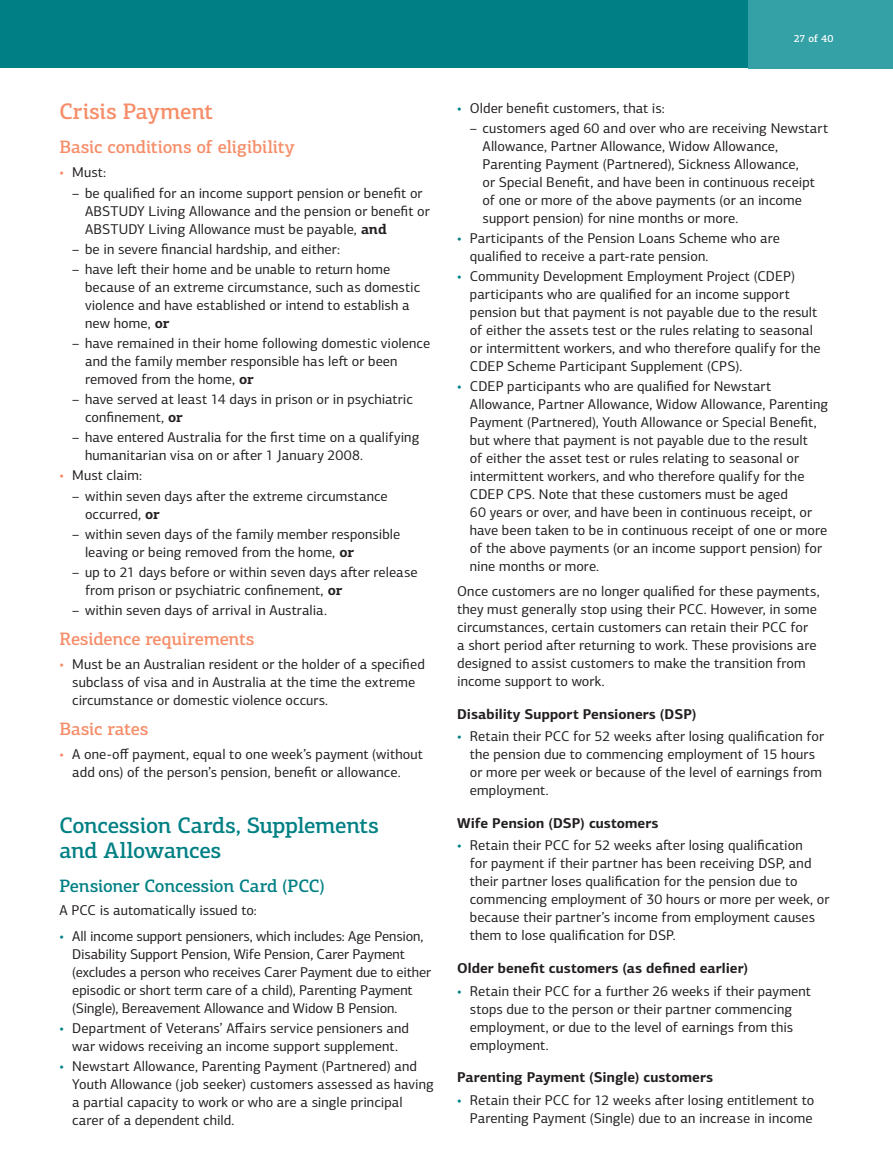
<style>
.page{position:relative;width:893px;height:1170px;background:#fff}
.page>*{position:absolute;margin:0;border:0;box-sizing:border-box;transform-origin:0 0}
.t1{font:500 22.5px/25.5px "PF Centro Slab Pro";letter-spacing:-.015em;color:#008084}
.t2{font:500 22.5px "PF Centro Slab Pro";letter-spacing:-.01em;color:#f68d68}
.t3{font:500 18px "PF Centro Slab Pro";letter-spacing:-.015em;color:#f68d68}
.t4{font:500 18px "PF Centro Slab Pro";letter-spacing:-.015em;color:#008084}
.t5{font:14.25px/18px "PF Centro Sans Pro";letter-spacing:.005em;color:#231f20}
.t6{font:700 14.25px "PF Centro Sans Pro";letter-spacing:.005em;color:#231f20}
.t7{font:500 10.5px "PF Centro Slab Pro";color:#fff}
.s1{color:#f68d68}
.s2{font-family:"PF Centro Slab Pro";font-weight:700}
.s3{color:#008084}
</style>
<div class="page">
<div style="left:0;top:0;width:893px;height:68px;background:#008084"></div>
<div style="left:748px;top:0;width:145px;height:68px;background:#33a1a6"></div>
<p class="t7" style="left:794px;top:32px;width:41px">27 of 40</p>
<h1 class="t2" style="left:60px;top:97px;width:155px">Crisis Payment</h1>
<p class="t3" style="left:60px;top:136px;width:237px">Basic conditions of eligibility</p>
<p class="t5" style="left:60px;top:163px;width:48px"><span class="s1">•</span> Must:</p>
<p class="t5" style="left:85px;top:184px;width:346px;text-indent:-13px">– be qualified for an income support pension or benefit or<br>ABSTUDY Living Allowance and the pension or benefit or<br>ABSTUDY Living Allowance must be payable, <span class="s2">and</span></p>
<p class="t5" style="left:72px;top:240px;width:269px">– be in severe financial hardship, and either:</p>
<p class="t5" style="left:85px;top:260px;width:337px;text-indent:-13px">– have left their home and be unable to return home because of an extreme circumstance, such as domestic violence and have established or intend to establish a new home, <span class="s2">or</span></p>
<p class="t5" style="left:85px;top:334px;width:347px;text-indent:-13px">– have remained in their home following domestic violence and the family member responsible has left or been removed from the home, <span class="s2">or</span></p>
<p class="t5" style="left:85px;top:390px;width:329px;text-indent:-13px">– have served at least 14 days in prison or in psychiatric confinement, <span class="s2">or</span></p>
<p class="t5" style="left:85px;top:428px;width:336px;text-indent:-13px">– have entered Australia for the first time on a qualifying humanitarian visa on or after 1 January 2008.</p>
<p class="t5" style="left:60px;top:466px;width:84px"><span class="s1">•</span> Must claim:</p>
<p class="t5" style="left:85px;top:486px;width:304px;text-indent:-13px">– within seven days after the extreme circumstance occurred, <span class="s2">or</span></p>
<p class="t5" style="left:85px;top:525px;width:317px;text-indent:-13px">– within seven days of the family member responsible leaving or being removed from the home, <span class="s2">or</span></p>
<p class="t5" style="left:85px;top:563px;width:334px;text-indent:-13px">– up to 21 days before or within seven days after release from prison or psychiatric confinement, <span class="s2">or</span></p>
<p class="t5" style="left:72px;top:601px;width:256px">– within seven days of arrival in Australia.</p>
<p class="t3" style="left:60px;top:627px;width:197px">Residence requirements</p>
<p class="t5" style="left:72px;top:655px;width:354px;text-indent:-13px"><span class="s1">•</span> Must be an Australian resident or the holder of a specified subclass of visa and in Australia at the time the extreme circumstance or domestic violence occurs.</p>
<p class="t3" style="left:60px;top:717px;width:90px">Basic rates</p>
<p class="t5" style="left:72px;top:745px;width:352px;text-indent:-13px"><span class="s1">•</span> A one-off payment, equal to one week’s payment (without add ons) of the person’s pension, benefit or allowance.</p>
<h1 class="t1" style="left:60px;top:812px;width:321px">Concession Cards, Supplements and Allowances</h1>
<p class="t4" style="left:60px;top:874px;width:267px">Pensioner Concession Card (PCC)</p>
<p class="t5" style="left:60px;top:900px;width:199px">A PCC is automatically issued to:</p>
<p class="t5" style="left:72px;top:927px;width:360px;text-indent:-13px"><span class="s3">•</span> All income support pensioners, which includes: Age Pension, Disability Support Pension, Wife Pension, Carer Payment (excludes a person who receives Carer Payment due to either episodic or short term care of a child), Parenting Payment (Single), Bereavement Allowance and Widow B Pension.</p>
<p class="t5" style="left:60px;top:1019px;width:351px;text-align:center"><span class="s3">•</span> Department of Veterans’ Affairs service pensioners and war widows receiving an income support supplement.</p>
<p class="t5" style="left:72px;top:1057px;width:363px;text-indent:-13px"><span class="s3">•</span> Newstart Allowance, Parenting Payment (Partnered) and Youth Allowance (job seeker) customers assessed as having a partial capacity to work or who are a single principal carer of a dependent child.</p>
<p class="t5" style="left:457px;top:99px;width:209px"><span class="s3">•</span> Older benefit customers, that is:</p>
<p class="t5" style="left:483px;top:119px;width:347px;text-indent:-13px">– customers aged 60 and over who are receiving Newstart Allowance, Partner Allowance, Widow Allowance, Parenting Payment (Partnered), Sickness Allowance,<br>or Special Benefit, and have been in continuous receipt of one or more of the above payments (or an income support pension) for nine months or more.</p>
<p class="t5" style="left:470px;top:229px;width:312px;text-indent:-13px"><span class="s3">•</span> Participants of the Pension Loans Scheme who are qualified to receive a part-rate pension.</p>
<p class="t5" style="left:470px;top:267px;width:352px;text-indent:-13px"><span class="s3">•</span> Community Development Employment Project (CDEP) participants who are qualified for an income support pension but that payment is not payable due to the result of either the assets test or the rules relating to seasonal or intermittent workers, and who therefore qualify for the CDEP Scheme Participant Supplement (CPS).</p>
<p class="t5" style="left:470px;top:377px;width:360px;text-indent:-13px"><span class="s3">•</span> CDEP participants who are qualified for Newstart Allowance, Partner Allowance, Widow Allowance, Parenting Payment (Partnered), Youth Allowance or Special Benefit, but where that payment is not payable due to the result<br>of either the asset test or rules relating to seasonal or intermittent workers, and who therefore qualify for the CDEP CPS. Note that these customers must be aged<br>60 years or over, and have been in continuous receipt, or have been taken to be in continuous receipt of one or more of the above payments (or an income support pension) for nine months or more.</p>
<p class="t5" style="left:457px;top:582px;width:364px">Once customers are no longer qualified for these payments, they must generally stop using their PCC. However, in some circumstances, certain customers can retain their PCC for<br>a short period after returning to work. These provisions are designed to assist customers to make the transition from income support to work.</p>
<p class="t6" style="left:457px;top:704px;width:241px">Disability Support Pensioners (DSP)</p>
<p class="t5" style="left:470px;top:727px;width:356px;text-indent:-13px"><span class="s3">•</span> Retain their PCC for 52 weeks after losing qualification for the pension due to commencing employment of 15 hours or more per week or because of the level of earnings from employment.</p>
<p class="t6" style="left:457px;top:814px;width:203px">Wife Pension (DSP) customers</p>
<p class="t5" style="left:470px;top:836px;width:361px;text-indent:-13px"><span class="s3">•</span> Retain their PCC for 52 weeks after losing qualification<br>for payment if their partner has been receiving DSP, and their partner loses qualification for the pension due to commencing employment of 30 hours or more per week, or because their partner’s income from employment causes them to lose qualification for DSP.</p>
<p class="t6" style="left:457px;top:959px;width:293px">Older benefit customers (as defined earlier)</p>
<p class="t5" style="left:470px;top:981px;width:342px;text-indent:-13px"><span class="s3">•</span> Retain their PCC for a further 26 weeks if their payment stops due to the person or their partner commencing employment, or due to the level of earnings from this employment.</p>
<p class="t6" style="left:457px;top:1068px;width:257px">Parenting Payment (Single) customers</p>
<p class="t5" style="left:457px;top:1090px;width:359px;text-align:right"><span class="s3">•</span> Retain their PCC for 12 weeks after losing entitlement to<br>Parenting Payment (Single) due to an increase in income</p>
</div>
